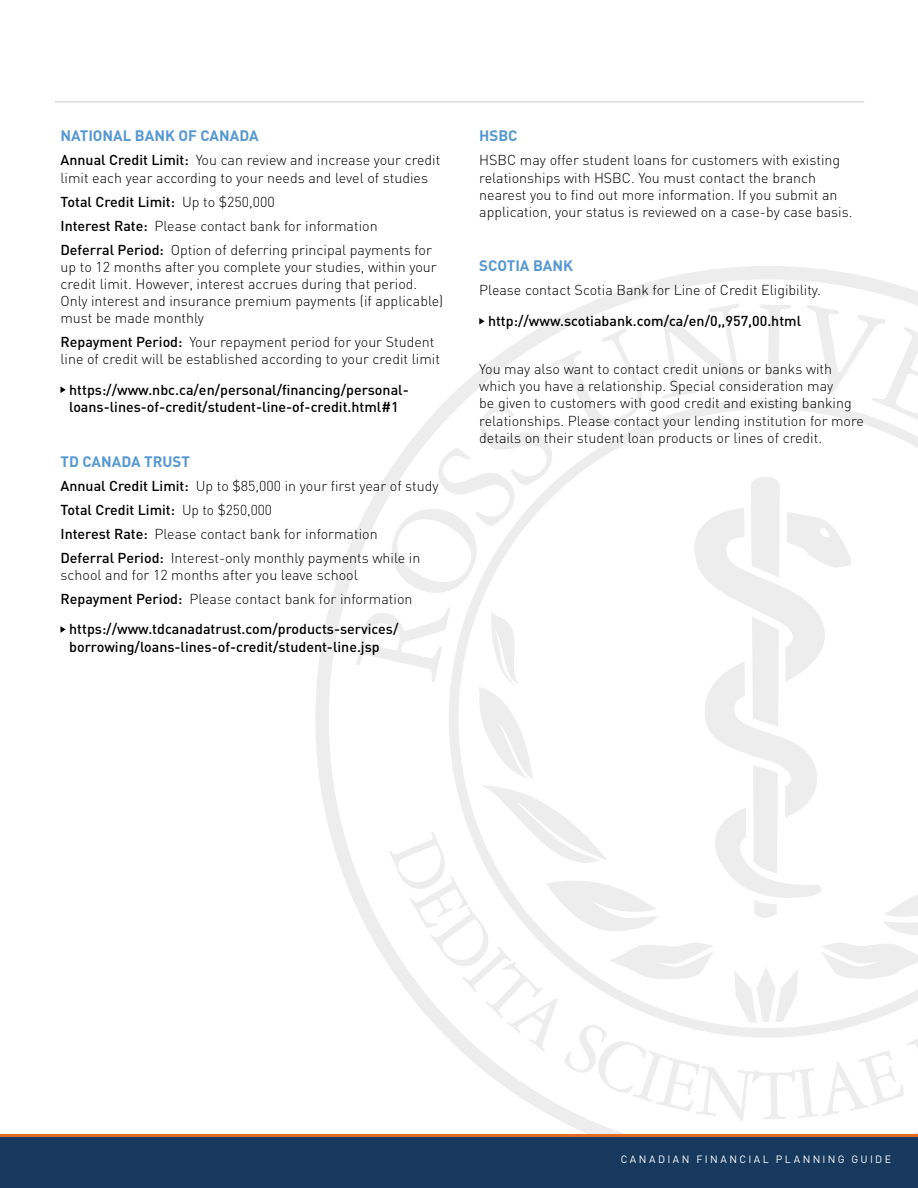
<style>
.page{position:relative;width:918px;height:1188px;background:#fff}
.page>*{position:absolute;margin:0;border:0;box-sizing:border-box;transform-origin:0 0}
.t1{font:700 15px "DIN";color:#5698d2}
.t2{font:300 14.25px/17.1px "DIN";color:#000}
.t3{font:500 14.25px/17.1px "DIN";color:#000}
.t4{font:10.5px "DIN";letter-spacing:.23em;color:#fff}
.s1{font-weight:500}
</style>
<div class="page">
<svg style="left:315px;top:266px;width:603px;height:868px"></svg>
<svg style="left:449px;top:399px;width:469px;height:208px"></svg>
<svg style="left:755px;top:304px;width:36px;height:82px"></svg>
<svg style="left:806px;top:305px;width:112px;height:117px"></svg>
<svg style="left:751px;top:477px;width:29px;height:31px"></svg>
<svg style="left:356px;top:607px;width:562px;height:515px"></svg>
<svg style="left:680px;top:508px;width:173px;height:399px"></svg>
<div style="left:0;top:1134px;width:918px;height:54px;background:#17395e"></div>
<hr style="left:55px;top:102px;width:809px;height:1px;background:#c7c8ca">
<hr style="left:0;top:1134px;width:918px;height:3px;background:#df6d28">
<svg style="left:60px;top:386px;width:6px;height:7px"></svg>
<svg style="left:60px;top:626px;width:6px;height:7px"></svg>
<svg style="left:386px;top:303px;width:355px;height:296px"></svg>
<p class="t1" style="left:60px;top:126px;width:200px">NATIONAL BANK OF CANADA</p>
<p class="t2" style="left:60px;top:152px;width:381px"><span class="s1">Annual Credit Limit:</span> You can review and increase your credit limit each year according to your needs and level of studies</p>
<p class="t2" style="left:60px;top:189px;width:373px;line-height:24px"><span class="s1">Total Credit Limit:</span> Up to $250,000<br><span class="s1">Interest Rate:</span> Please contact bank for information<br><span class="s1">Deferral Period:</span> Option of deferring principal payments for</p>
<p class="t2" style="left:60px;top:258px;width:384px">up to 12 months after you complete your studies, within your credit limit. However, interest accrues during that period.<br>Only interest and insurance premium payments (if applicable) must be made monthly</p>
<p class="t2" style="left:60px;top:333px;width:381px"><span class="s1">Repayment Period:</span> Your repayment period for your Student line of credit will be established according to your credit limit</p>
<p class="t3" style="left:69px;top:381px;width:341px">https://www.nbc.ca/en/personal/financing/personal&shy;loans-lines-of-credit/student-line-of-credit.html#1</p>
<p class="t1" style="left:60px;top:451px;width:131px">TD CANADA TRUST</p>
<p class="t2" style="left:60px;top:473px;width:380px;line-height:24px"><span class="s1">Annual Credit Limit:</span> Up to $85,000 in your first year of study <span class="s1">Total Credit Limit:</span> Up to $250,000<br><span class="s1">Interest Rate:</span> Please contact bank for information<br><span class="s1">Deferral Period:</span> Interest-only monthly payments while in</p>
<p class="t2" style="left:60px;top:562px;width:354px;line-height:24px">school and for 12 months after you leave school<br><span class="s1">Repayment Period:</span> Please contact bank for information</p>
<p class="t3" style="left:69px;top:620px;width:331px">https://www.tdcanadatrust.com/products-services/ borrowing/loans-lines-of-credit/student-line.jsp</p>
<p class="t1" style="left:479px;top:126px;width:40px">HSBC</p>
<p class="t2" style="left:479px;top:152px;width:375px">HSBC may offer student loans for customers with existing relationships with HSBC. You must contact the branch nearest you to find out more information. If you submit an application, your status is reviewed on a case-by case basis.</p>
<p class="t1" style="left:479px;top:256px;width:95px">SCOTIA BANK</p>
<p class="t2" style="left:479px;top:282px;width:343px">Please contact Scotia Bank for Line of Credit Eligibility.</p>
<p class="t3" style="left:488px;top:312px;width:315px">http://www.scotiabank.com/ca/en/0,,957,00.html</p>
<p class="t2" style="left:479px;top:360px;width:386px">You may also want to contact credit unions or banks with which you have a relationship. Special consideration may<br>be given to customers with good credit and existing banking relationships. Please contact your lending institution for more details on their student loan products or lines of credit.</p>
<p class="t4" style="left:621px;top:1153px;width:272px">CANADIAN FINANCIAL PLANNING GUIDE</p>
</div>
